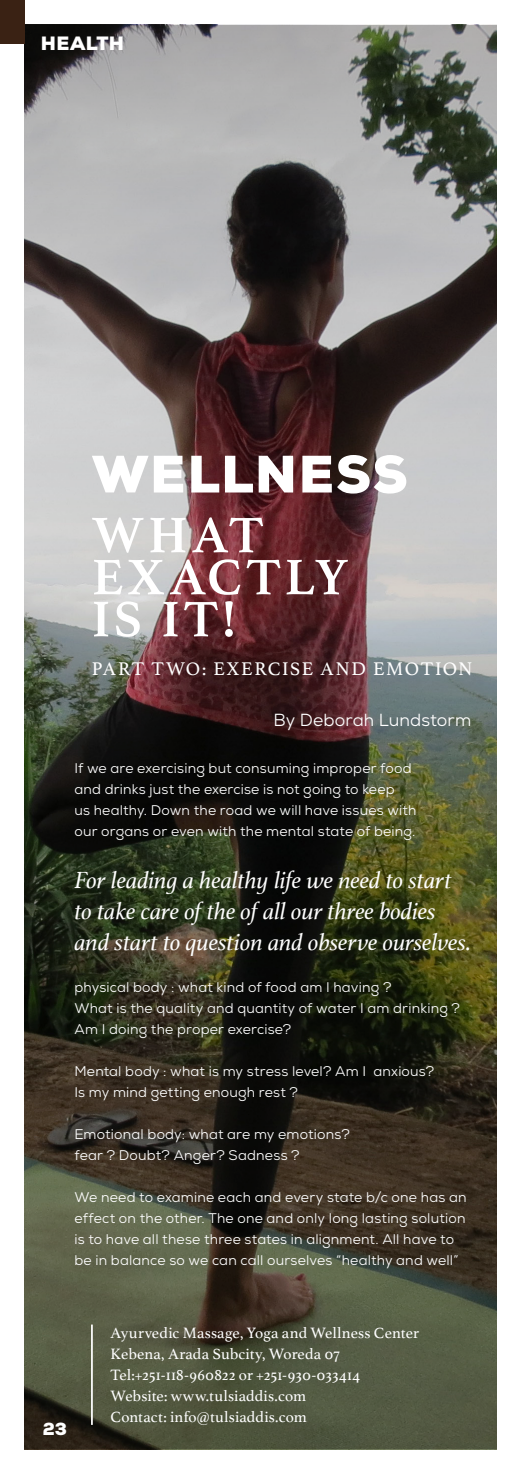
<style>
.page{position:relative;width:521px;height:1474px;background:#fff}
.page>*{position:absolute;margin:0;border:0;box-sizing:border-box;transform-origin:0 0}
.t1{font:700 52.5px "Athelas";letter-spacing:.07em;color:#fff}
.t2{font:900 52.5px "Nexa";letter-spacing:.035em;color:#fff}
.t3{font:italic 24.5px/30.8px "Athelas";letter-spacing:-.01em;color:#fff}
.t4{font:19.25px "Athelas";letter-spacing:.075em;color:#fff}
.t5{font:900 19.25px "Nexa";letter-spacing:.02em;color:#fff}
.t6{font:17.5px "Nexa";letter-spacing:.005em;color:#fff}
.t7{font:900 17.5px "Nexa";color:#fff}
.t8{font:15.75px "Athelas";letter-spacing:.01em;color:#fff}
.t9{font:14px/21px "Nexa";letter-spacing:.015em;color:#fff}
</style>
<div class="page">
<img style="left:25px;top:25px;width:471px;height:511px">
<img style="left:25px;top:536px;width:471px;height:912px">
<hr style="left:91px;top:1324px;width:2px;height:100px;background:#fff">
<div style="left:0;top:0;width:25px;height:43px;background:#3a2214"></div>
<p class="t5" style="left:41px;top:31px;width:85px">HEALTH</p>
<p class="t2" style="left:92px;top:440px;width:317px">WELLNESS</p>
<p class="t1" style="left:92px;top:492px;width:173px">WHAT</p>
<p class="t1" style="left:92px;top:534px;width:258px">EXACTLY</p>
<p class="t1" style="left:92px;top:576px;width:145px">IS IT!</p>
<p class="t4" style="left:92px;top:653px;width:382px">PART TWO: EXERCISE AND EMOTION</p>
<p class="t6" style="left:273px;top:708px;width:199px">By Deborah Lundstorm</p>
<p class="t9" style="left:74px;top:758px;width:339px">If we are exercising but consuming improper food</p>
<p class="t9" style="left:74px;top:779px;width:322px">and drinks just the exercise is not going to keep</p>
<p class="t9" style="left:74px;top:800px;width:344px">us healthy. Down the road we will have issues with</p>
<p class="t9" style="left:74px;top:821px;width:342px">our organs or even with the mental state of being.</p>
<p class="t3" style="left:74px;top:864px;width:398px">For leading a healthy life we need to start to take care of the of all our three bodies and start to question and observe ourselves.</p>
<p class="t9" style="left:74px;top:976px;width:318px">physical body : what kind of food am I having ?</p>
<p class="t9" style="left:74px;top:997px;width:387px">What is the quality and quantity of water I am drinking ?<br>Am I doing the proper exercise?</p>
<p class="t9" style="left:74px;top:1060px;width:361px">Mental body : what is my stress level? Am I anxious?</p>
<p class="t9" style="left:74px;top:1081px;width:225px">Is my mind getting enough rest ?</p>
<p class="t9" style="left:74px;top:1123px;width:277px">Emotional body: what are my emotions?</p>
<p class="t9" style="left:74px;top:1144px;width:227px">fear ? Doubt? Anger? Sadness ?</p>
<p class="t9" style="left:74px;top:1186px;width:394px">We need to examine each and every state b/c one has an effect on the other. The one and only long lasting solution is to have all these three states in alignment. All have to be in balance so we can call ourselves “healthy and well”</p>
<p class="t7" style="left:43px;top:1417px;width:26px">23</p>
<p class="t8" style="left:111px;top:1320px;width:310px">Ayurvedic Massage, Yoga and Wellness Center</p>
<p class="t8" style="left:111px;top:1341px;width:231px">Kebena, Arada Subcity, Woreda 07</p>
<p class="t8" style="left:111px;top:1362px;width:251px">Tel:+251-118-960822 or +251-930-033414</p>
<p class="t8" style="left:111px;top:1383px;width:197px">Website: www.tulsiaddis.com</p>
<p class="t8" style="left:111px;top:1404px;width:198px">Contact: info@tulsiaddis.com</p>
</div>
